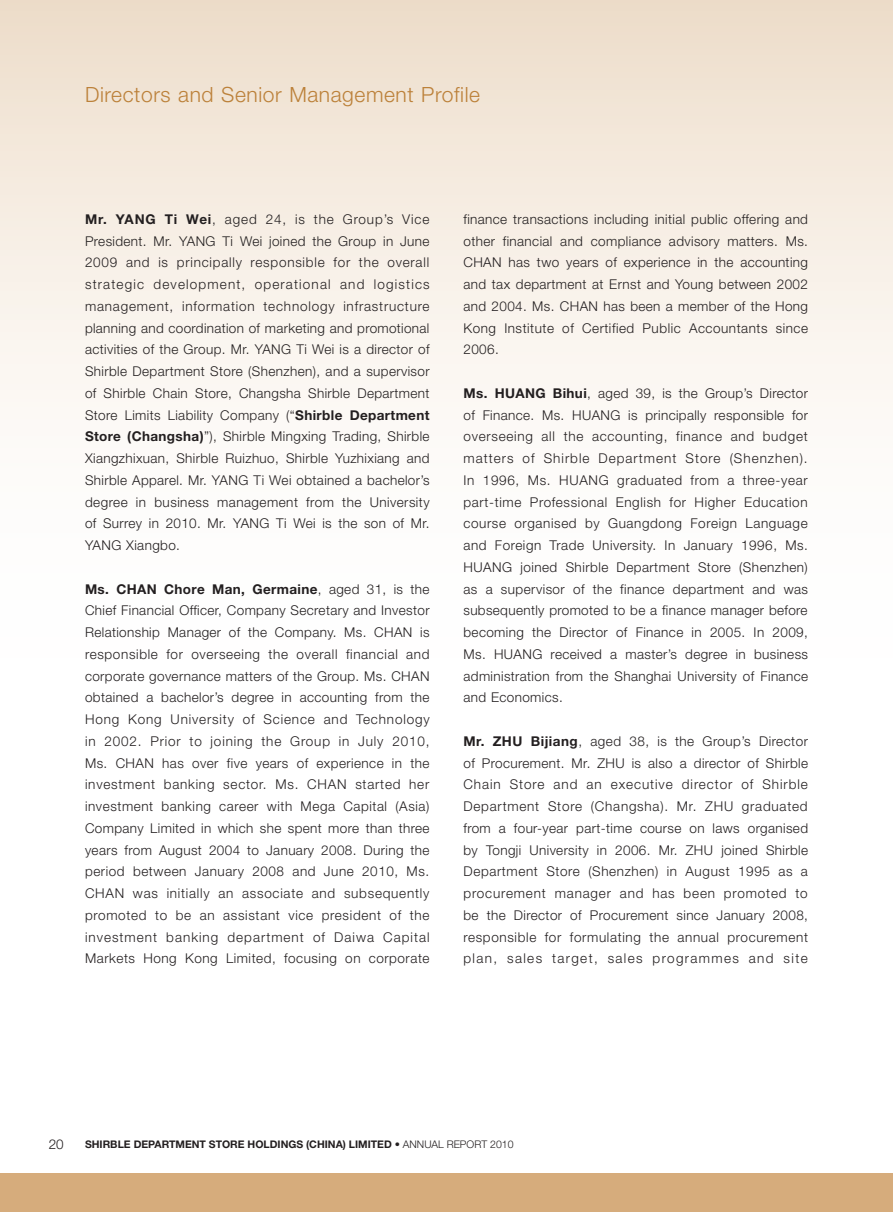
<style>
.page{position:relative;width:893px;height:1212px;background:#fff}
.page>*{position:absolute;margin:0;border:0;box-sizing:border-box;transform-origin:0 0}
.t1{font:300 21px "Helvetica Neue LT Std";letter-spacing:.03em;color:#bc813a}
.t2{font:300 13.5px/21.8px "Helvetica Neue LT Std";letter-spacing:.04em;color:#231f20;text-align:justify}
.t3{font:700 10.5px "Helvetica Neue LT Std";color:#231f20}
.s1{font-weight:700}
.s2{font-weight:300}
</style>
<div class="page">
<div style="left:0;top:1174px;width:893px;height:38px;background:#d6ac7c"></div>
<div style="left:0;top:0;width:893px;height:721px;background:linear-gradient(to bottom,#f0e1d0,#fff)"></div>
<svg style="left:892px;top:0;width:1px;height:721px"></svg>
<h1 class="t1" style="left:85px;top:82px;width:397px">Directors and Senior Management Profile</h1>
<p class="t2" style="left:85px;top:208px;width:346px"><span class="s1">Mr. Yang Ti Wei</span>, aged 24, is the Group’s Vice President. Mr. YANG Ti Wei joined the Group in June 2009 and is principally responsible for the overall strategic development, operational and logistics management, information technology infrastructure planning and coordination of marketing and promotional activities of the Group. Mr. YANG Ti Wei is a director of Shirble Department Store (Shenzhen), and a supervisor of Shirble Chain Store, Changsha Shirble Department Store Limits Liability Company (“<span class="s1">Shirble Department Store (Changsha)</span>”), Shirble Mingxing Trading, Shirble Xiangzhixuan, Shirble Ruizhuo, Shirble Yuzhixiang and Shirble Apparel. Mr. YANG Ti Wei obtained a bachelor’s degree in business management from the University of Surrey in 2010. Mr. YANG Ti Wei is the son of Mr.<br>YANG Xiangbo.</p>
<p class="t2" style="left:85px;top:578px;width:346px"><span class="s1">Ms. Chan Chore Man, Germaine</span>, aged 31, is the Chief Financial Officer, Company Secretary and Investor Relationship Manager of the Company. Ms. CHAN is responsible for overseeing the overall financial and corporate governance matters of the Group. Ms. CHAN obtained a bachelor’s degree in accounting from the Hong Kong University of Science and Technology in 2002. Prior to joining the Group in July 2010, Ms. CHAN has over five years of experience in the investment banking sector. Ms. CHAN started her investment banking career with Mega Capital (Asia)<br>Company Limited in which she spent more than three years from August 2004 to January 2008. During the period between January 2008 and June 2010, Ms.<br>CHAN was initially an associate and subsequently promoted to be an assistant vice president of the investment banking department of Daiwa Capital Markets Hong Kong Limited, focusing on corporate</p>
<p class="t2" style="left:463px;top:208px;width:346px">finance transactions including initial public offering and other financial and compliance advisory matters. Ms.<br>CHAN has two years of experience in the accounting and tax department at Ernst and Young between 2002 and 2004. Ms. CHAN has been a member of the Hong Kong Institute of Certified Public Accountants since 2006.</p>
<p class="t2" style="left:463px;top:382px;width:346px"><span class="s1">Ms. Huang Bihui</span>, aged 39, is the Group’s Director of Finance. Ms. HUANG is principally responsible for overseeing all the accounting, finance and budget matters of Shirble Department Store (Shenzhen).<br>In 1996, Ms. HUANG graduated from a three-year part-time Professional English for Higher Education course organised by Guangdong Foreign Language and Foreign Trade University. In January 1996, Ms.<br>HUANG joined Shirble Department Store (Shenzhen) as a supervisor of the finance department and was subsequently promoted to be a finance manager before becoming the Director of Finance in 2005. In 2009, Ms. HUANG received a master’s degree in business administration from the Shanghai University of Finance and Economics.</p>
<p class="t2" style="left:463px;top:730px;width:346px"><span class="s1">Mr. Zhu Bijiang</span>, aged 38, is the Group’s Director of Procurement. Mr. ZHU is also a director of Shirble Chain Store and an executive director of Shirble Department Store (Changsha). Mr. ZHU graduated from a four-year part-time course on laws organised by Tongji University in 2006. Mr. ZHU joined Shirble Department Store (Shenzhen) in August 1995 as a procurement manager and has been promoted to be the Director of Procurement since January 2008, responsible for formulating the annual procurement plan, sales target, sales programmes and site</p>
<p class="t2" style="left:49px;top:1133px;width:17px">20</p>
<p class="t3" style="left:85px;top:1138px;width:430px">Shirble Department Store Holdings (China) Limited <span class="s2">• aNNUAL rEPORT 2010</span></p>
</div>
